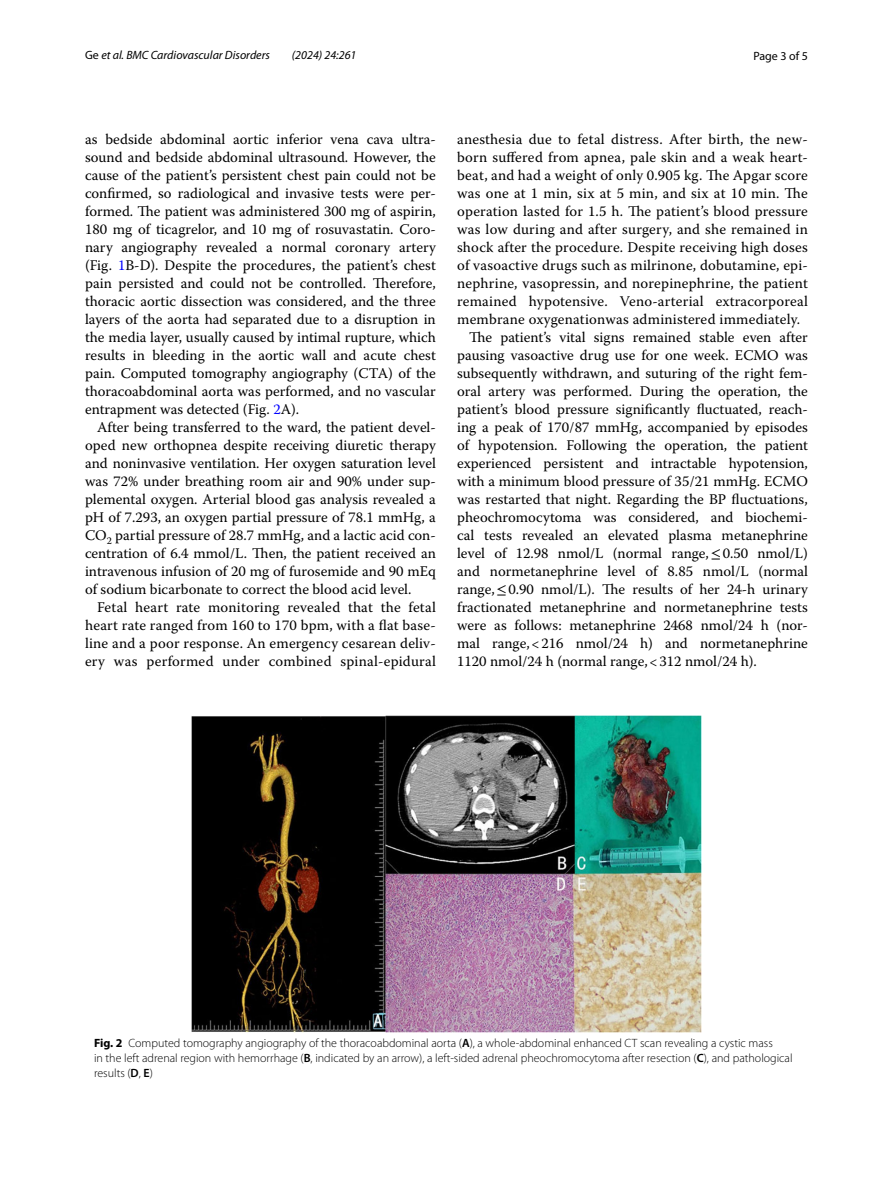
<style>
.page{position:relative;width:893px;height:1187px;background:#fff}
.page>*{position:absolute;margin:0;border:0;box-sizing:border-box;transform-origin:0 0}
.t1{font:14.7px/18px "Warnock Pro";letter-spacing:.005em;color:#000;text-align:justify}
.t2{font:300 12px/15px "Myriad Pro";color:#000}
.t3{font:italic 12px "Myriad Pro";color:#000}
.t4{font:12px "Myriad Pro";color:#000}
.s1{font-style:normal}
.s2{color:#00f}
.s3{font-family:"STIX"}
.s4{font-weight:700}
.s5{font-weight:600}
</style>
<div class="page">
<img style="left:191px;top:715px;width:511px;height:316px">
<p class="t3" style="left:85px;top:48px;width:186px"><span class="s1">Ge</span> et al. BMC Cardiovascular Disorders</p>
<p class="t3" style="left:292px;top:48px;width:66px">(2024) 24:261</p>
<p class="t4" style="left:753px;top:48px;width:56px">Page 3 of 5</p>
<p class="t1" style="left:85px;top:130px;width:352px">as bedside abdominal aortic inferior vena cava ultra&shy;sound and bedside abdominal ultrasound. However, the cause of the patient’s persistent chest pain could not be confirmed, so radiological and invasive tests were per&shy;formed. The patient was administered 300 mg of aspirin, 180 mg of ticagrelor, and 10 mg of rosuvastatin. Coro&shy;nary angiography revealed a normal coronary artery (Fig. <span class="s2">1</span>B-D). Despite the procedures, the patient’s chest pain persisted and could not be controlled. Therefore, thoracic aortic dissection was considered, and the three layers of the aorta had separated due to a disruption in the media layer, usually caused by intimal rupture, which results in bleeding in the aortic wall and acute chest pain. Computed tomography angiography (CTA) of the thoracoabdominal aorta was performed, and no vascular entrapment was detected (Fig. <span class="s2">2</span>A).</p>
<p class="t1" style="left:85px;top:418px;width:352px;text-indent:12px">After being transferred to the ward, the patient devel&shy;oped new orthopnea despite receiving diuretic therapy and noninvasive ventilation. Her oxygen saturation level was 72% under breathing room air and 90% under sup&shy;plemental oxygen. Arterial blood gas analysis revealed a pH of 7.293, an oxygen partial pressure of 78.1 mmHg, a CO<sub>2</sub> partial pressure of 28.7 mmHg, and a lactic acid con&shy;centration of 6.4 mmol/L. Then, the patient received an intravenous infusion of 20 mg of furosemide and 90 mEq of sodium bicarbonate to correct the blood acid level.</p>
<p class="t1" style="left:85px;top:598px;width:352px;text-indent:12px">Fetal heart rate monitoring revealed that the fetal heart rate ranged from 160 to 170 bpm, with a flat base&shy;line and a poor response. An emergency cesarean deliv&shy;ery was performed under combined spinal-epidural</p>
<p class="t1" style="left:457px;top:130px;width:352px">anesthesia due to fetal distress. After birth, the new-</p>
<p class="t1" style="left:457px;top:148px;width:352px">born suffered from apnea, pale skin and a weak heart-</p>
<p class="t1" style="left:457px;top:166px;width:352px">beat, and had a weight of only 0.905 kg. The Apgar score</p>
<p class="t1" style="left:457px;top:184px;width:352px">was one at 1 min, six at 5 min, and six at 10 min. The</p>
<p class="t1" style="left:457px;top:202px;width:352px">operation lasted for 1.5 h. The patient’s blood pressure</p>
<p class="t1" style="left:457px;top:220px;width:352px">was low during and after surgery, and she remained in</p>
<p class="t1" style="left:457px;top:238px;width:352px">shock after the procedure. Despite receiving high doses</p>
<p class="t1" style="left:457px;top:256px;width:352px">of vasoactive drugs such as milrinone, dobutamine, epi-</p>
<p class="t1" style="left:457px;top:274px;width:352px">nephrine, vasopressin, and norepinephrine, the patient</p>
<p class="t1" style="left:457px;top:292px;width:352px">remained hypotensive. Veno-arterial extracorporeal</p>
<p class="t1" style="left:457px;top:310px;width:345px">membrane oxygenationwas administered immediately.</p>
<p class="t1" style="left:469px;top:328px;width:340px">The patient’s vital signs remained stable even after</p>
<p class="t1" style="left:457px;top:346px;width:352px">pausing vasoactive drug use for one week. ECMO was</p>
<p class="t1" style="left:457px;top:364px;width:352px">subsequently withdrawn, and suturing of the right fem-</p>
<p class="t1" style="left:457px;top:382px;width:352px">oral artery was performed. During the operation, the</p>
<p class="t1" style="left:457px;top:400px;width:352px">patient’s blood pressure significantly fluctuated, reach-</p>
<p class="t1" style="left:457px;top:418px;width:352px">ing a peak of 170/87 mmHg, accompanied by episodes</p>
<p class="t1" style="left:457px;top:436px;width:352px">of hypotension. Following the operation, the patient</p>
<p class="t1" style="left:457px;top:454px;width:352px">experienced persistent and intractable hypotension,</p>
<p class="t1" style="left:457px;top:472px;width:352px">with a minimum blood pressure of 35/21 mmHg. ECMO</p>
<p class="t1" style="left:457px;top:490px;width:352px">was restarted that night. Regarding the BP fluctuations,</p>
<p class="t1" style="left:457px;top:508px;width:352px">pheochromocytoma was considered, and biochemi-</p>
<p class="t1" style="left:457px;top:526px;width:352px">cal tests revealed an elevated plasma metanephrine</p>
<p class="t1" style="left:457px;top:544px;width:352px">level of 12.98 nmol/L (normal range,<span class="s3">≤</span>0.50 nmol/L)</p>
<p class="t1" style="left:457px;top:562px;width:352px">and normetanephrine level of 8.85 nmol/L (normal</p>
<p class="t1" style="left:457px;top:580px;width:352px">range,<span class="s3">≤</span>0.90 nmol/L). The results of her 24-h urinary</p>
<p class="t1" style="left:457px;top:598px;width:352px">fractionated metanephrine and normetanephrine tests</p>
<p class="t1" style="left:457px;top:616px;width:352px">were as follows: metanephrine 2468 nmol/24 h (nor-</p>
<p class="t1" style="left:457px;top:634px;width:352px">mal range,&lt;216 nmol/24 h) and normetanephrine</p>
<p class="t1" style="left:457px;top:652px;width:301px">1120 nmol/24 h (normal range,&lt;312 nmol/24 h).</p>
<p class="t2" style="left:94px;top:1035px;width:700px"><span class="s4">Fig. 2</span> Computed tomography angiography of the thoracoabdominal aorta (<span class="s5">A</span>), a whole-abdominal enhanced CT scan revealing a cystic mass<br>in the left adrenal region with hemorrhage (<span class="s5">B</span>, indicated by an arrow), a left-sided adrenal pheochromocytoma after resection (<span class="s5">C</span>), and pathological results (<span class="s5">D</span>, <span class="s5">E</span>)</p>
</div>
